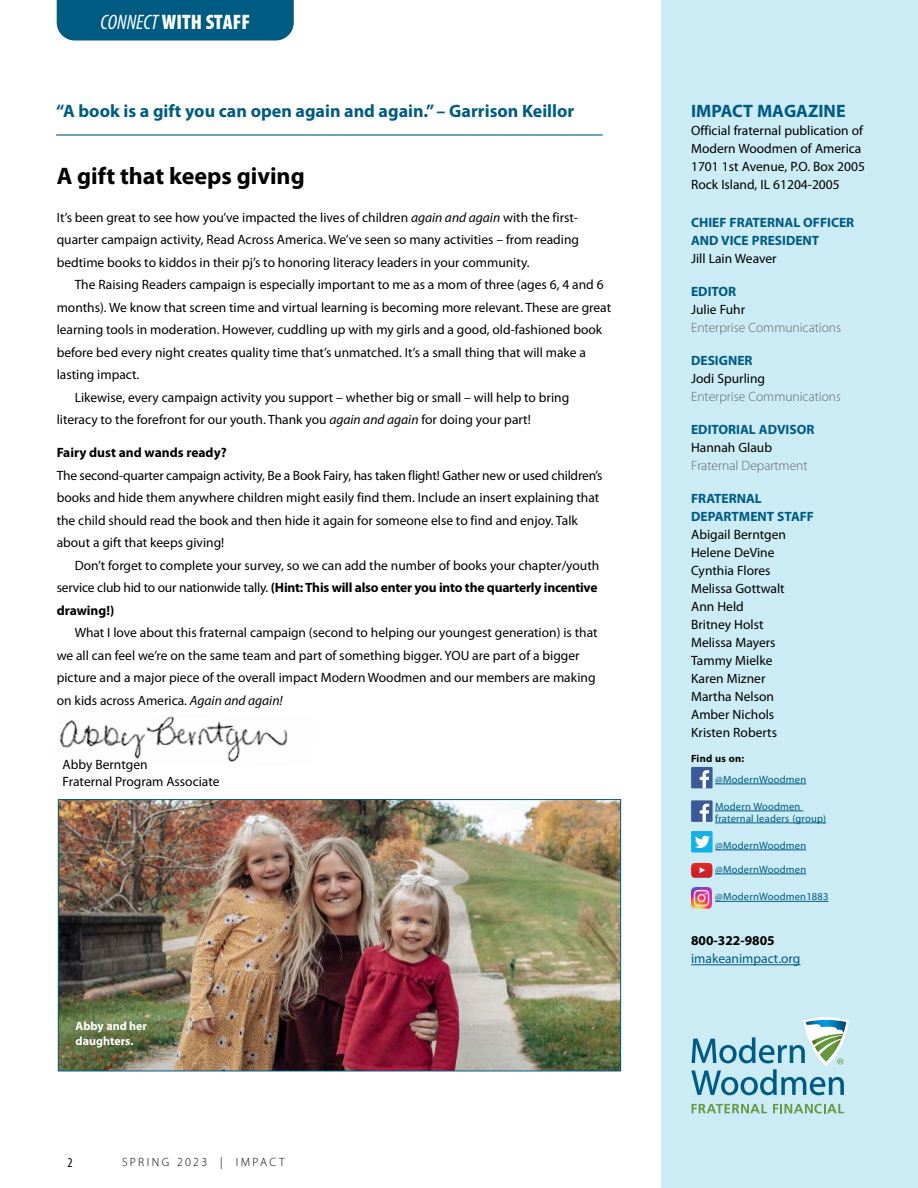
<style>
.page{position:relative;width:918px;height:1188px;background:#fff}
.page>*{position:absolute;margin:0;border:0;box-sizing:border-box;transform-origin:0 0}
.t1{font:700 24px "Myriad Pro";color:#000}
.t2{font:900 condensed 21px "Myriad Pro";color:#fff}
.t3{font:700 18px "Myriad Pro";color:#005b82}
.t4{font:13.5px/18px "Myriad Pro";color:#000}
.t5{font:700 13.5px/18px "Myriad Pro";color:#005b82}
.t6{font:300 13.5px/18px "Myriad Pro";color:#636466}
.t7{font:700 13.5px "Myriad Pro";color:#000}
.t8{font:13.5px "Myriad Pro";color:#005b82}
.t9{font:condensed 13.5px "Myriad Pro";color:#000}
.t10{font:700 12px/15px "Myriad Pro";color:#fff}
.t11{font:300 12px "Myriad Pro";letter-spacing:.2em;color:#000}
.t12{font:10.5px/12px "Myriad Pro";letter-spacing:.02em;color:#005b82}
.t13{font:700 10.5px "Myriad Pro";letter-spacing:.02em;color:#000}
.s1{font-weight:400;font-style:italic}
.s2{font-style:italic}
.s3{font-weight:700}
.s4{font-weight:400;color:#000}
</style>
<div class="page">
<div style="left:662px;top:0;width:256px;height:1188px;background:#cbebf5"></div>
<img style="left:59px;top:716px;width:229px;height:46px">
<img style="left:60px;top:801px;width:559px;height:268px">
<div style="left:58px;top:799px;width:563px;height:272px;border:1px solid #005b82"></div>
<img style="left:691px;top:888px;width:21px;height:21px">
<hr style="left:715px;top:901px;width:114px;height:1px;background:#005b82">
<hr style="left:715px;top:784px;width:91px;height:1px;background:#005b82">
<hr style="left:715px;top:811px;width:88px;height:1px;background:#005b82">
<hr style="left:715px;top:823px;width:111px;height:1px;background:#005b82">
<hr style="left:715px;top:850px;width:91px;height:1px;background:#005b82">
<hr style="left:715px;top:874px;width:91px;height:1px;background:#005b82">
<img style="left:691px;top:863px;width:22px;height:15px">
<div style="left:691px;top:831px;width:22px;height:22px;background:#14b1e7"></div>
<svg style="left:695px;top:836px;width:15px;height:12px"></svg>
<div style="left:691px;top:767px;width:22px;height:21px;background:#3d5a98"></div>
<svg style="left:700px;top:770px;width:9px;height:18px"></svg>
<div style="left:691px;top:800px;width:22px;height:22px;background:#3d5a98"></div>
<svg style="left:700px;top:804px;width:9px;height:18px"></svg>
<hr style="left:691px;top:964px;width:109px;height:1px;background:#005b82">
<div style="left:57px;top:0;width:237px;height:40px;background:#005b82"></div>
<svg style="left:692px;top:1104px;width:75px;height:9px"></svg>
<svg style="left:773px;top:1104px;width:71px;height:9px"></svg>
<svg style="left:691px;top:1017px;width:158px;height:78px"></svg>
<hr style="left:56px;top:134px;width:547px;height:2px;background:#005b82">
<h2 class="t2" style="left:100px;top:9px;width:151px"><span class="s1">CONNECT</span> WITH STAFF</h2>
<h3 class="t3" style="left:56px;top:99px;width:520px">“A book is a gift you can open again and again.” – Garrison Keillor</h3>
<h1 class="t1" style="left:57px;top:161px;width:250px">A gift that keeps giving</h1>
<p class="t4" style="left:57px;top:206px;width:524px;line-height:22.5px;text-align:justify">It’s been great to see how you’ve impacted the lives of children <span class="s2">again and again</span> with the first&shy;quarter campaign activity, Read Across America. We’ve seen so many activities – from reading bedtime books to kiddos in their pj’s to honoring literacy leaders in your community.</p>
<p class="t4" style="left:75px;top:276px;width:530px">The Raising Readers campaign is especially important to me as a mom of three (ages 6, 4 and 6</p>
<p class="t4" style="left:57px;top:299px;width:556px">months). We know that screen time and virtual learning is becoming more relevant. These are great</p>
<p class="t4" style="left:57px;top:321px;width:547px">learning tools in moderation. However, cuddling up with my girls and a good, old-fashioned book</p>
<p class="t4" style="left:57px;top:344px;width:531px">before bed every night creates quality time that’s unmatched. It’s a small thing that will make a</p>
<p class="t4" style="left:57px;top:366px;width:84px">lasting impact.</p>
<p class="t4" style="left:75px;top:389px;width:496px">Likewise, every campaign activity you support – whether big or small – will help to bring</p>
<p class="t4" style="left:57px;top:411px;width:476px">literacy to the forefront for our youth. Thank you <span class="s2">again and again</span> for doing your part!</p>
<p class="t7" style="left:57px;top:444px;width:172px">Fairy dust and wands ready?</p>
<p class="t4" style="left:57px;top:464px;width:547px;line-height:22.5px">The second-quarter campaign activity, Be a Book Fairy, has taken flight! Gather new or used children’s books and hide them anywhere children might easily find them. Include an insert explaining that the child should read the book and then hide it again for someone else to find and enjoy. Talk about a gift that keeps giving!</p>
<p class="t4" style="left:57px;top:554px;width:544px;line-height:22.5px;text-indent:18px">Don’t forget to complete your survey, so we can add the number of books your chapter/youth service club hid to our nationwide tally. <span class="s3">(Hint: This will also enter you into the quarterly incentive drawing!)</span></p>
<p class="t4" style="left:57px;top:622px;width:542px;line-height:22.5px;text-indent:18px">What I love about this fraternal campaign (second to helping our youngest generation) is that we all can feel we’re on the same team and part of something bigger. YOU are part of a bigger picture and a major piece of the overall impact Modern Woodmen and our members are making on kids across America. <span class="s2">Again and again!</span></p>
<p class="t4" style="left:63px;top:757px;width:158px;line-height:16.2px">Abby Berntgen<br>Fraternal Program Associate</p>
<p class="t10" style="left:76px;top:1018px;width:73px">Abby and her daughters.</p>
<p class="t9" style="left:68px;top:1155px;width:7px">2</p>
<p class="t11" style="left:122px;top:1154px;width:164px">SPRING 2023 | IMPACT</p>
<h3 class="t3" style="left:691px;top:99px;width:156px">IMPACT MAGAZINE</h3>
<p class="t4" style="left:691px;top:122px;width:175px">Official fraternal publication of<br>Modern Woodmen of America<br>1701 1st Avenue, P.O. Box 2005<br>Rock Island, IL 61204-2005</p>
<p class="t5" style="left:691px;top:213px;width:165px">CHIEF FRATERNAL OFFICER<br>AND VICE PRESIDENT</p>
<p class="t4" style="left:691px;top:250px;width:87px">Jill Lain Weaver</p>
<p class="t5" style="left:691px;top:282px;width:47px">EDITOR</p>
<p class="t4" style="left:691px;top:301px;width:56px">Julie Fuhr</p>
<p class="t6" style="left:691px;top:318px;width:152px">Enterprise Communications</p>
<p class="t5" style="left:691px;top:351px;width:63px">DESIGNER</p>
<p class="t6" style="left:691px;top:369px;width:151px"><span class="s4">Jodi Spurling<br></span>Enterprise Communication<span class="s2">s</span></p>
<p class="t5" style="left:691px;top:420px;width:125px">EDITORIAL ADVISOR</p>
<p class="t4" style="left:691px;top:439px;width:82px">Hannah Glaub</p>
<p class="t6" style="left:691px;top:456px;width:118px">Fraternal Department</p>
<p class="t5" style="left:691px;top:489px;width:124px">FRATERNAL<br>DEPARTMENT STAFF</p>
<p class="t4" style="left:691px;top:526px;width:96px">Abigail Berntgen<br>Helene DeVine<br>Cynthia Flores<br>Melissa Gottwalt<br>Ann Held<br>Britney Holst<br>Melissa Mayers<br>Tammy Mielke<br>Karen Mizner<br>Martha Nelson<br>Amber Nichols<br>Kristen Roberts</p>
<p class="t13" style="left:691px;top:751px;width:54px">Find us on:</p>
<p class="t12" style="left:715px;top:774px;width:93px">@ModernWoodmen</p>
<p class="t12" style="left:715px;top:801px;width:113px">Modern Woodmen fraternal leaders (group)</p>
<p class="t12" style="left:715px;top:840px;width:93px">@ModernWoodmen</p>
<p class="t12" style="left:715px;top:864px;width:93px">@ModernWoodmen</p>
<p class="t12" style="left:715px;top:891px;width:115px">@ModernWoodmen1883</p>
<p class="t7" style="left:691px;top:932px;width:85px">800-322-9805</p>
<p class="t8" style="left:691px;top:952px;width:111px">imakeanimpact.org</p>
</div>
